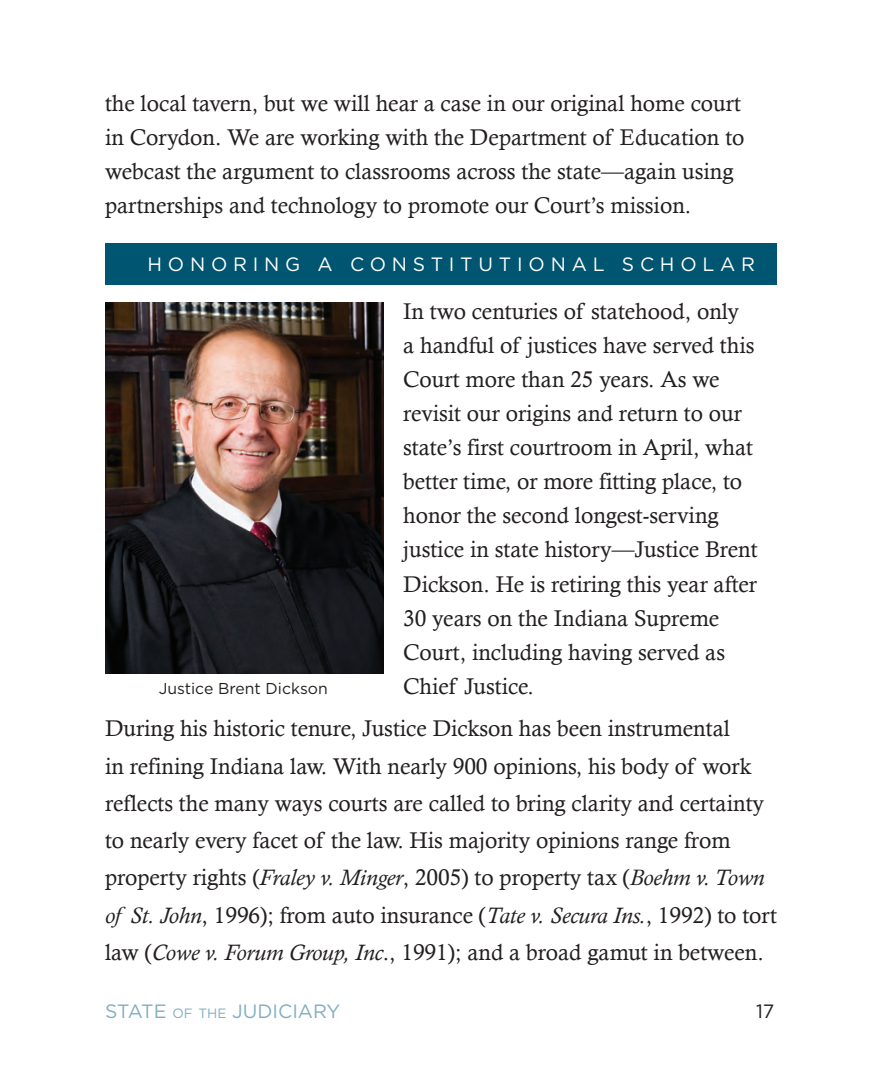
<style>
.page{position:relative;width:882px;height:1071px;background:#fff}
.page>*{position:absolute;margin:0;border:0;box-sizing:border-box;transform-origin:0 0}
.t1{font:22.75px/34.1px "Calisto";color:#231f20}
.t2{font:19.25px "Gotham";letter-spacing:.3em;color:#fff}
.t3{font:19.25px "Gotham";color:#81aec2}
.t4{font:19.25px "Gotham";color:#231f20}
.t5{font:15.75px "Gotham";color:#231f20}
.s1{font-style:italic}
.s2{font-size:13.47px}
</style>
<div class="page">
<div style="left:105px;top:243px;width:672px;height:42px;background:#005571"></div>
<img style="left:105px;top:302px;width:279px;height:371px">
<p class="t1" style="left:105px;top:86px;width:641px">the local tavern, but we will hear a case in our original home court in Corydon. We are working with the Department of Education to webcast the argument to classrooms across the state—again using partnerships and technology to promote our Court’s mission.</p>
<p class="t2" style="left:148px;top:252px;width:609px">HONORING A CONSTITUTIONAL SCHOLAR</p>
<p class="t1" style="left:403px;top:294px;width:356px">In two centuries of statehood, only<br>a handful of justices have served this Court more than 25 years. As we revisit our origins and return to our state’s first courtroom in April, what better time, or more fitting place, to honor the second longest-serving justice in state history—Justice Brent Dickson. He is retiring this year after 30 years on the Indiana Supreme Court, including having served as Chief Justice.</p>
<p class="t1" style="left:105px;top:710px;width:674px;line-height:37.3px">During his historic tenure, Justice Dickson has been instrumental<br>in refining Indiana law. With nearly 900 opinions, his body of work reflects the many ways courts are called to bring clarity and certainty to nearly every facet of the law. His majority opinions range from property rights (<span class="s1">Fraley v. Minger</span>, 2005) to property tax (<span class="s1">Boehm v. Town of St. John</span>, 1996); from auto insurance (<span class="s1">Tate v. Secura Ins.</span>, 1992) to tort law (<span class="s1">Cowe v. Forum Group, Inc</span>., 1991); and a broad gamut in between.</p>
<p class="t5" style="left:159px;top:679px;width:171px">Justice Brent Dickson</p>
<p class="t3" style="left:105px;top:999px;width:237px">STATE <span class="s2">of the</span> JUDICIARY</p>
<p class="t4" style="left:756px;top:999px;width:20px">17</p>
</div>
